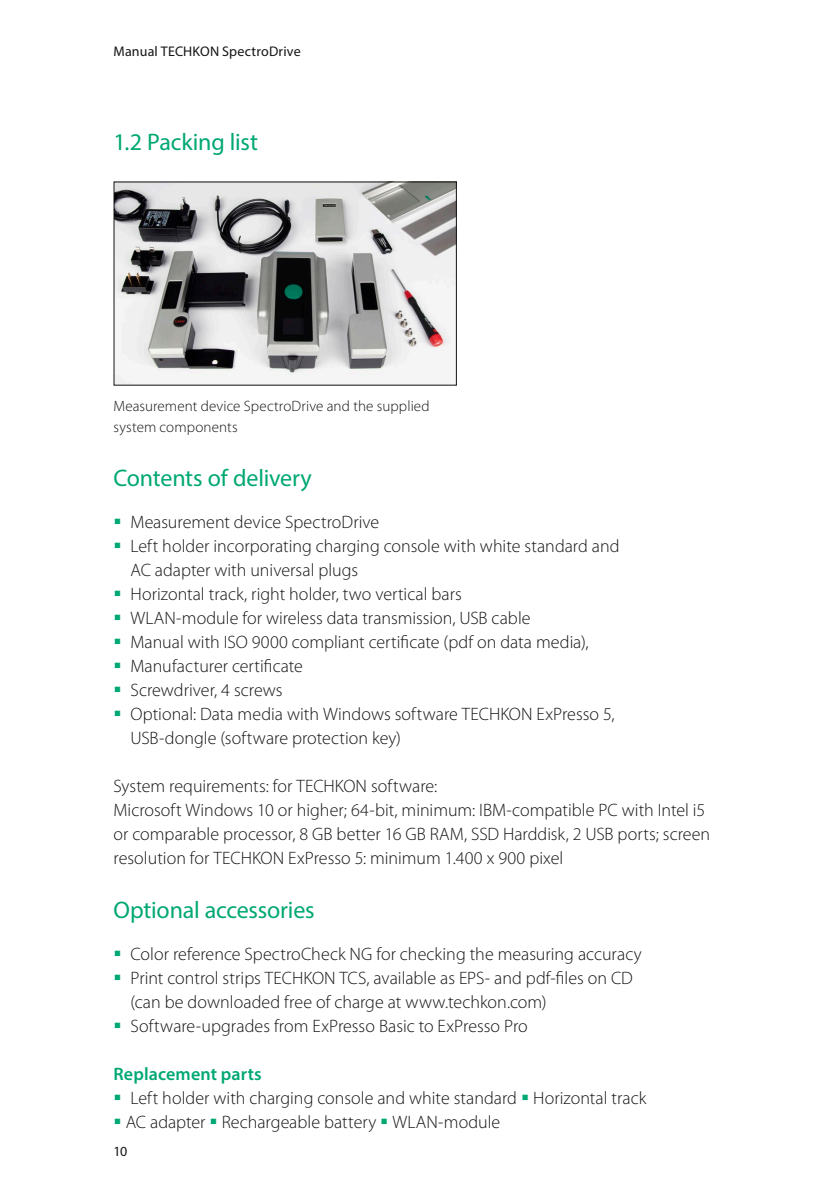
<style>
.page{position:relative;width:840px;height:1191px;background:#fff}
.page>*{position:absolute;margin:0;border:0;box-sizing:border-box;transform-origin:0 0}
.t1{font:24px "Myriad Pro";letter-spacing:-.01em;color:#00a873}
.t2{font:300 18px/24px "Myriad Pro";color:#131413}
.t3{font:600 18px "Myriad Pro";letter-spacing:.01em;color:#00a873}
.t4{font:300 15px/21px "Myriad Pro";letter-spacing:.01em;color:#131413}
.t5{font:14px "Myriad Pro";letter-spacing:.01em;color:#131413}
.s1{color:#00a873}
</style>
<div class="page">
<img style="left:115px;top:183px;width:339px;height:201px">
<p class="t5" style="left:113px;top:43px;width:188px">Manual TECHKON SpectroDrive</p>
<h1 class="t1" style="left:113px;top:127px;width:146px">1.2 Packing list</h1>
<p class="t4" style="left:113px;top:395px;width:317px">Measurement device SpectroDrive and the supplied system components</p>
<h1 class="t1" style="left:113px;top:463px;width:200px">Contents of delivery</h1>
<p class="t2" style="left:113px;top:510px;width:267px"><span class="s1">▪</span> Measurement device SpectroDrive</p>
<p class="t2" style="left:130px;top:534px;width:490px;text-indent:-17px"><span class="s1">▪</span> Left holder incorporating charging console with white standard and<br>AC adapter with universal plugs</p>
<p class="t2" style="left:113px;top:582px;width:350px"><span class="s1">▪</span> Horizontal track, right holder, two vertical bars</p>
<p class="t2" style="left:113px;top:606px;width:418px"><span class="s1">▪</span> WLAN-module for wireless data transmission, USB cable</p>
<p class="t2" style="left:113px;top:630px;width:476px"><span class="s1">▪</span> Manual with ISO 9000 compliant certificate (pdf on data media),</p>
<p class="t2" style="left:113px;top:654px;width:191px"><span class="s1">▪</span> Manufacturer certificate</p>
<p class="t2" style="left:113px;top:678px;width:170px"><span class="s1">▪</span> Screwdriver, 4 screws</p>
<p class="t2" style="left:130px;top:702px;width:485px;text-indent:-17px"><span class="s1">▪</span> Optional: Data media with Windows software TECHKON ExPresso 5,<br>USB-dongle (software protection key)</p>
<p class="t2" style="left:113px;top:774px;width:598px">System requirements: for TECHKON software:<br>Microsoft Windows 10 or higher; 64-bit, minimum: IBM-compatible PC with Intel i5 or comparable processor, 8 GB better 16 GB RAM, SSD Harddisk, 2 USB ports; screen resolution for TECHKON ExPresso 5: minimum 1.400 x 900 pixel</p>
<h1 class="t1" style="left:113px;top:895px;width:203px">Optional accessories</h1>
<p class="t2" style="left:113px;top:942px;width:529px"><span class="s1">▪</span> Color reference SpectroCheck NG for checking the measuring accuracy</p>
<p class="t2" style="left:130px;top:966px;width:503px;text-indent:-17px"><span class="s1">▪</span> Print control strips TECHKON TCS, available as EPS- and pdf-files on CD (can be downloaded free of charge at www.techkon.com)</p>
<p class="t2" style="left:113px;top:1014px;width:415px"><span class="s1">▪</span> Software-upgrades from ExPresso Basic to ExPresso Pro</p>
<p class="t3" style="left:113px;top:1062px;width:150px">Replacement parts</p>
<p class="t2" style="left:113px;top:1086px;width:534px"><span class="s1">▪</span> Left holder with charging console and white standard <span class="s1">▪</span> Horizontal track</p>
<p class="t2" style="left:113px;top:1110px;width:388px"><span class="s1">▪</span> AC adapter <span class="s1">▪</span> Rechargeable battery <span class="s1">▪</span> WLAN-module</p>
<p class="t5" style="left:113px;top:1142px;width:15px">10</p>
</div>
